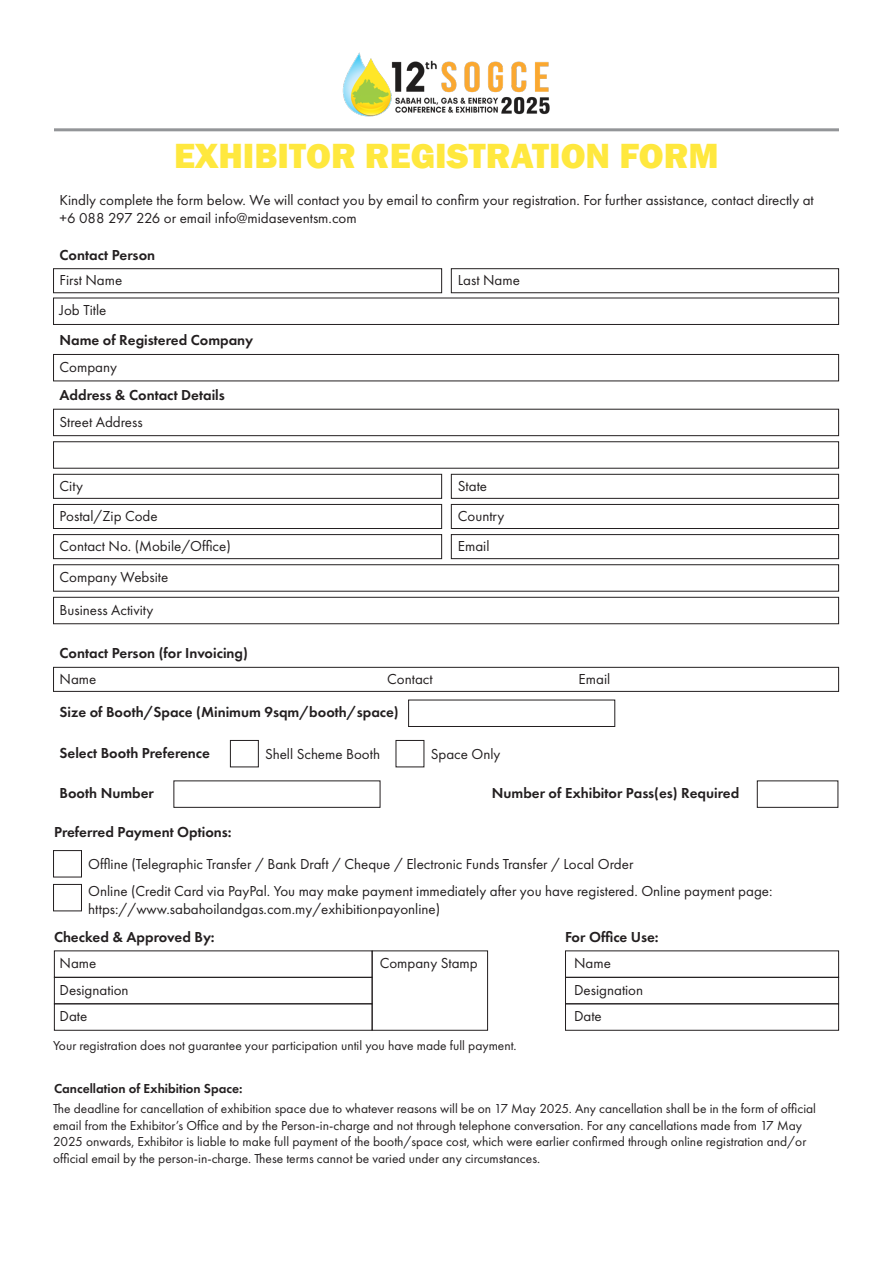
<style>
.page{position:relative;width:893px;height:1263px;background:#fff}
.page>*{position:absolute;margin:0;border:0;box-sizing:border-box;transform-origin:0 0}
.t1{font:800 36px "Franklin Gothic";color:#ffe83e}
.t2{font:15px/18px "Futura PT";color:#231f20}
.t3{font:600 15px "Futura PT";color:#231f20}
.t4{font:13.5px/16.5px "Futura PT";color:#231f20}
.t5{font:600 13.5px "Futura PT";color:#231f20}
</style>
<div class="page">
<div style="left:54px;top:1003px;width:318px;height:28px;border:1px solid #231f20"></div>
<div style="left:54px;top:977px;width:318px;height:27px;border:1px solid #231f20"></div>
<div style="left:53px;top:298px;width:786px;height:27px;border:1px solid #231f20"></div>
<div style="left:53px;top:354px;width:786px;height:27px;border:1px solid #231f20"></div>
<div style="left:53px;top:409px;width:786px;height:27px;border:1px solid #231f20"></div>
<div style="left:53px;top:564px;width:786px;height:28px;border:1px solid #231f20"></div>
<div style="left:53px;top:441px;width:786px;height:28px;border:1px solid #231f20"></div>
<div style="left:53px;top:597px;width:786px;height:27px;border:1px solid #231f20"></div>
<div style="left:408px;top:700px;width:207px;height:27px;border:1px solid #231f20"></div>
<img style="left:342px;top:52px;width:208px;height:65px">
<div style="left:53px;top:268px;width:389px;height:25px;border:1px solid #231f20"></div>
<div style="left:53px;top:667px;width:786px;height:25px;border:1px solid #231f20"></div>
<div style="left:53px;top:474px;width:389px;height:25px;border:1px solid #231f20"></div>
<div style="left:53px;top:504px;width:389px;height:25px;border:1px solid #231f20"></div>
<div style="left:53px;top:534px;width:389px;height:25px;border:1px solid #231f20"></div>
<div style="left:451px;top:268px;width:388px;height:25px;border:1px solid #231f20"></div>
<div style="left:451px;top:474px;width:388px;height:25px;border:1px solid #231f20"></div>
<div style="left:451px;top:504px;width:388px;height:25px;border:1px solid #231f20"></div>
<div style="left:451px;top:534px;width:388px;height:25px;border:1px solid #231f20"></div>
<hr style="left:54px;top:128px;width:785px;height:3px;background:#939598">
<div style="left:53px;top:850px;width:29px;height:27px;border:1px solid #231f20"></div>
<div style="left:53px;top:884px;width:29px;height:27px;border:1px solid #231f20"></div>
<div style="left:230px;top:740px;width:29px;height:27px;border:1px solid #231f20"></div>
<div style="left:173px;top:780px;width:207px;height:28px;border:1px solid #231f20"></div>
<div style="left:565px;top:977px;width:274px;height:27px;border:1px solid #231f20"></div>
<div style="left:372px;top:950px;width:116px;height:81px;border:1px solid #231f20"></div>
<div style="left:565px;top:1003px;width:274px;height:28px;border:1px solid #231f20"></div>
<div style="left:757px;top:780px;width:81px;height:28px;border:1px solid #231f20"></div>
<p class="t1" style="left:174px;top:132px;width:546px">EXHIBITOR REGISTRATION FORM</p>
<p class="t2" style="left:60px;top:191px;width:756px">Kindly complete the form below. We will contact you by email to confirm your registration. For further assistance, contact directly at +6 088 297 226 or email info@midaseventsm.com</p>
<p class="t3" style="left:60px;top:245px;width:97px">Contact Person</p>
<p class="t2" style="left:60px;top:271px;width:64px">First Name</p>
<p class="t2" style="left:60px;top:301px;width:48px">Job Title</p>
<p class="t3" style="left:60px;top:330px;width:195px">Name of Registered Company</p>
<p class="t2" style="left:60px;top:358px;width:59px">Company</p>
<p class="t3" style="left:60px;top:385px;width:167px">Address &amp; Contact Details</p>
<p class="t2" style="left:60px;top:412px;width:85px">Street Address</p>
<p class="t2" style="left:60px;top:476px;width:25px">City</p>
<p class="t2" style="left:60px;top:507px;width:100px">Postal/Zip Code</p>
<p class="t2" style="left:60px;top:537px;width:173px">Contact No. (Mobile/Office)</p>
<p class="t2" style="left:60px;top:568px;width:110px">Company Website</p>
<p class="t2" style="left:60px;top:600px;width:95px">Business Activity</p>
<p class="t3" style="left:60px;top:644px;width:190px">Contact Person (for Invoicing)</p>
<p class="t2" style="left:60px;top:669px;width:38px">Name</p>
<p class="t2" style="left:458px;top:271px;width:64px">Last Name</p>
<p class="t2" style="left:458px;top:476px;width:31px">State</p>
<p class="t2" style="left:458px;top:507px;width:48px">Country</p>
<p class="t2" style="left:458px;top:537px;width:33px">Email</p>
<p class="t2" style="left:387px;top:669px;width:47px">Contact</p>
<p class="t2" style="left:579px;top:669px;width:33px">Email</p>
<p class="t3" style="left:60px;top:703px;width:341px">Size of Booth/Space (Minimum 9sqm/booth/space)</p>
<p class="t3" style="left:60px;top:743px;width:152px">Select Booth Preference</p>
<p class="t3" style="left:60px;top:784px;width:96px">Booth Number</p>
<p class="t3" style="left:492px;top:784px;width:249px">Number of Exhibitor Pass(es) Required</p>
<p class="t2" style="left:265px;top:745px;width:116px">Shell Scheme Booth</p>
<p class="t2" style="left:431px;top:745px;width:71px">Space Only</p>
<p class="t3" style="left:54px;top:823px;width:179px">Preferred Payment Options:</p>
<p class="t2" style="left:88px;top:855px;width:547px">Offline (Telegraphic Transfer / Bank Draft / Cheque / Electronic Funds Transfer / Local Order</p>
<p class="t2" style="left:88px;top:881px;width:686px">Online (Credit Card via PayPal. You may make payment immediately after you have registered. Online payment page: https://www.sabahoilandgas.com.my/exhibitionpayonline)</p>
<p class="t3" style="left:54px;top:927px;width:162px">Checked &amp; Approved By:</p>
<p class="t3" style="left:565px;top:927px;width:95px">For Office Use:</p>
<p class="t2" style="left:60px;top:954px;width:38px">Name</p>
<p class="t2" style="left:380px;top:954px;width:100px">Company Stamp</p>
<p class="t2" style="left:574px;top:954px;width:38px">Name</p>
<p class="t2" style="left:60px;top:980px;width:71px">Designation</p>
<p class="t2" style="left:574px;top:980px;width:71px">Designation</p>
<p class="t2" style="left:60px;top:1007px;width:29px">Date</p>
<p class="t2" style="left:574px;top:1007px;width:29px">Date</p>
<p class="t4" style="left:53px;top:1037px;width:465px">Your registration does not guarantee your participation until you have made full payment.</p>
<p class="t5" style="left:54px;top:1080px;width:190px">Cancellation of Exhibition Space:</p>
<p class="t4" style="left:53px;top:1100px;width:764px">The deadline for cancellation of exhibition space due to whatever reasons will be on 17 May 2025. Any cancellation shall be in the form of official email from the Exhibitor’s Office and by the Person-in-charge and not through telephone conversation. For any cancellations made from 17 May 2025 onwards, Exhibitor is liable to make full payment of the booth/space cost, which were earlier confirmed through online registration and/or official email by the person-in-charge. These terms cannot be varied under any circumstances.</p>
</div>
